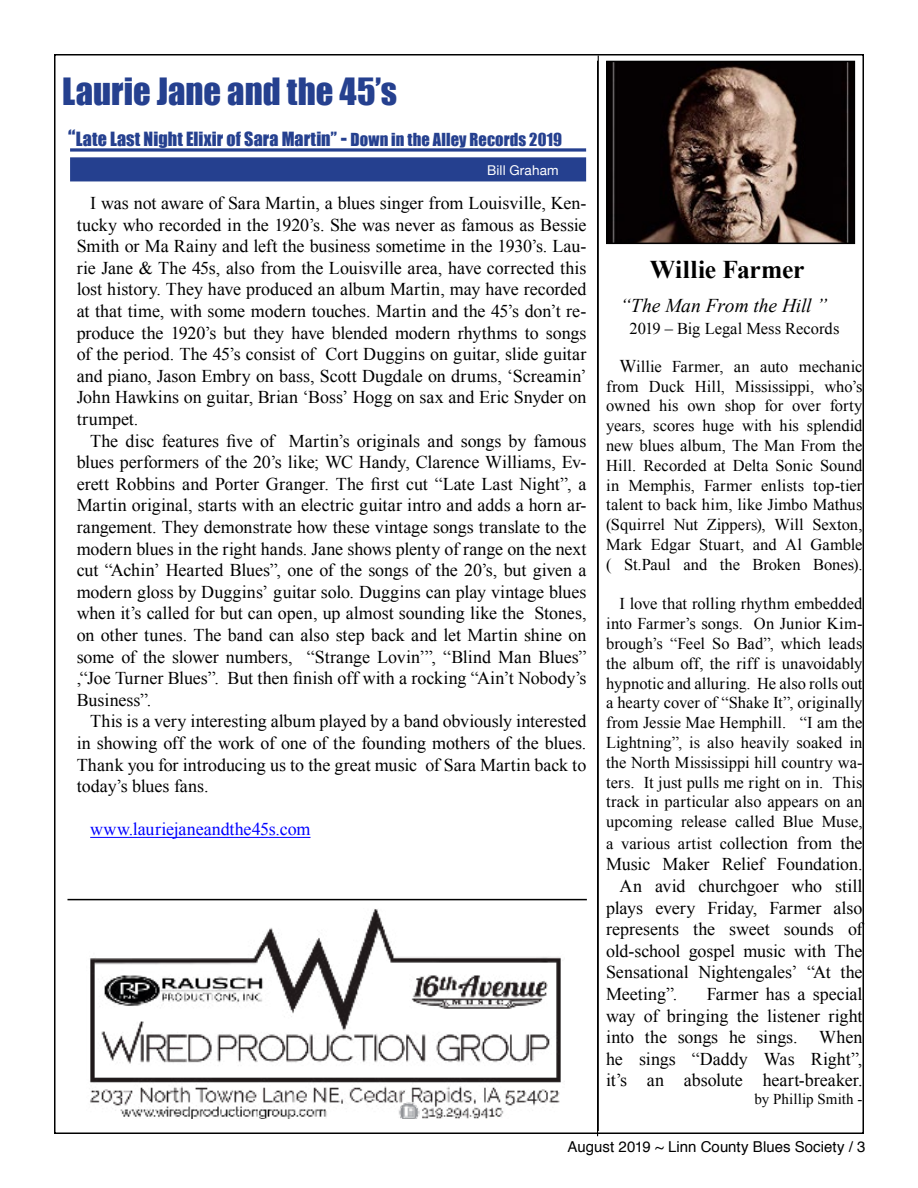
<style>
.page{position:relative;width:918px;height:1188px;background:#fff}
.page>*{position:absolute;margin:0;border:0;box-sizing:border-box;transform-origin:0 0}
.t1{font:34.5px "Impact";color:#25408f}
.t2{font:700 25.5px "Times New Roman";letter-spacing:-.005em;color:#000}
.t3{font:italic 19.5px "Times New Roman";letter-spacing:-.005em;color:#000}
.t4{font:18px/21.6px "Times New Roman";letter-spacing:-.005em;color:#000;text-align:justify}
.t5{font:18px "Impact";letter-spacing:.01em;color:#25408f}
.t6{font:18px "Times New Roman";letter-spacing:-.005em;color:#00f}
.t7{font:16.5px/19.8px "Times New Roman";color:#000;text-align:justify}
.t8{font:15px "Helvetica";letter-spacing:.005em;color:#000}
.t9{font:15px "Times New Roman";letter-spacing:.01em;color:#000}
.t10{font:13.5px "Helvetica Neue";letter-spacing:.01em;color:#fff}
.s1{font-size:21px}
.s2{font-size:16.5px}
.s3{font-size:18px}
</style>
<div class="page">
<img style="left:90px;top:909px;width:471px;height:210px">
<hr style="left:598px;top:56px;width:1px;height:1075px;background:#000">
<hr style="left:67px;top:899px;width:520px;height:1px;background:#000">
<hr style="left:90px;top:837px;width:221px;height:1px;background:#00f">
<img style="left:609px;top:64px;width:243px;height:177px">
<div style="left:606px;top:61px;width:249px;height:183px;border:2px solid #000"></div>
<hr style="left:597px;top:61px;width:1px;height:1075px;background:#000">
<svg style="left:70px;top:148px;width:516px;height:4px;background:#4e63a4"></svg>
<div style="left:70px;top:157px;width:516px;height:24px;background:#25408f"></div>
<h1 class="t1" style="left:62px;top:65px;width:336px">Laurie Jane and the 45’s</h1>
<p class="t5" style="left:68px;top:125px;width:495px"><span class="s1">“</span>Late Last Night Elixir of Sara Martin” <span class="s1">-</span> <span class="s2">Down in the Alley Records 2019</span></p>
<p class="t10" style="left:487px;top:161px;width:73px">Bill Graham</p>
<p class="t4" style="left:77px;top:192px;width:511px;text-indent:14px">I was not aware of Sara Martin, a blues singer from Louisville, Ken&shy;tucky who recorded in the 1920’s. She was never as famous as Bessie Smith or Ma Rainy and left the business sometime in the 1930’s. Lau&shy;rie Jane &amp; The 45s, also from the Louisville area, have corrected this lost history. They have produced an album Martin, may have recorded at that time, with some modern touches. Martin and the 45’s don’t re&shy;produce the 1920’s but they have blended modern rhythms to songs of the period. The 45’s consist of Cort Duggins on guitar, slide guitar and piano, Jason Embry on bass, Scott Dugdale on drums, ‘Screamin’ John Hawkins on guitar, Brian ‘Boss’ Hogg on sax and Eric Snyder on trumpet.</p>
<p class="t4" style="left:77px;top:430px;width:511px;text-indent:14px">The disc features five of Martin’s originals and songs by famous blues performers of the 20’s like; WC Handy, Clarence Williams, Ev&shy;erett Robbins and Porter Granger. The first cut “Late Last Night”, a Martin original, starts with an electric guitar intro and adds a horn ar&shy;rangement. They demonstrate how these vintage songs translate to the modern blues in the right hands. Jane shows plenty of range on the next cut “Achin’ Hearted Blues”, one of the songs of the 20’s, but given a modern gloss by Duggins’ guitar solo. Duggins can play vintage blues when it’s called for but can open, up almost sounding like the Stones, on other tunes. The band can also step back and let Martin shine on some of the slower numbers, “Strange Lovin’”, “Blind Man Blues” ,“Joe Turner Blues”. But then finish off with a rocking “Ain’t Nobody’s Business”.</p>
<p class="t4" style="left:77px;top:710px;width:511px;text-indent:14px">This is a very interesting album played by a band obviously interested in showing off the work of one of the founding mothers of the blues.<br>Thank you for introducing us to the great music of Sara Martin back to today’s blues fans.</p>
<p class="t6" style="left:90px;top:817px;width:222px">www.lauriejaneandthe45s.com</p>
<h2 class="t2" style="left:650px;top:252px;width:156px">Willie Farmer</h2>
<p class="t3" style="left:620px;top:292px;width:209px">“The Man From the Hill ”</p>
<p class="t7" style="left:630px;top:318px;width:211px">2019 – Big Legal Mess Records</p>
<p class="t7" style="left:606px;top:356px;width:258px;text-indent:13px"><span class="s3">W</span>illie Farmer, an auto mechanic from Duck Hill, Mississippi, who’s owned his own shop for over forty years, scores huge with his splendid new blues album, The Man From the Hill. Recorded at Delta Sonic Sound in Memphis, Farmer enlists top-tier talent to back him, like Jimbo Mathus (Squirrel Nut Zippers), Will Sexton, Mark Edgar Stuart, and Al Gamble ( St.Paul and the Broken Bones).</p>
<p class="t7" style="left:606px;top:594px;width:258px;text-indent:13px">I love that rolling rhythm embedded into Farmer’s songs. On Junior Kim&shy;brough’s “Feel So Bad”, which leads the album off, the riff is unavoidably hypnotic and alluring. He also rolls out a hearty cover of “Shake It”, originally from Jessie Mae Hemphill. “I am the Lightning”, is also heavily soaked in the North Mississippi hill country wa&shy;ters. It just pulls me right on in. This track in particular also appears on an upcoming release called Blue Muse,</p>
<p class="t7" style="left:606px;top:833px;width:258px">a various artist col<span class="s3">lection from the</span></p>
<p class="t4" style="left:606px;top:853px;width:258px">Music Maker Relief Foundation.</p>
<p class="t4" style="left:620px;top:875px;width:244px">An avid churchgoer who still</p>
<p class="t4" style="left:606px;top:896px;width:258px">plays every Friday, Farmer also</p>
<p class="t4" style="left:606px;top:918px;width:258px">represents the sweet sounds of</p>
<p class="t4" style="left:606px;top:940px;width:258px">old-school gospel music with The</p>
<p class="t4" style="left:606px;top:961px;width:258px">Sensational Nightengales’ “At the</p>
<p class="t4" style="left:606px;top:983px;width:73px">Meeting”.</p>
<p class="t4" style="left:606px;top:983px;width:258px;text-indent:101px">Farmer has a special way of bringing the listener right into the songs he sings. When he sings “Daddy Was Right”, it’s an absolute heart-breaker.</p>
<p class="t9" style="left:754px;top:1089px;width:110px">by Phillip Smith -</p>
<p class="t8" style="left:568px;top:1136px;width:299px">August 2019 ~ Linn County Blues Society / 3</p>
</div>
